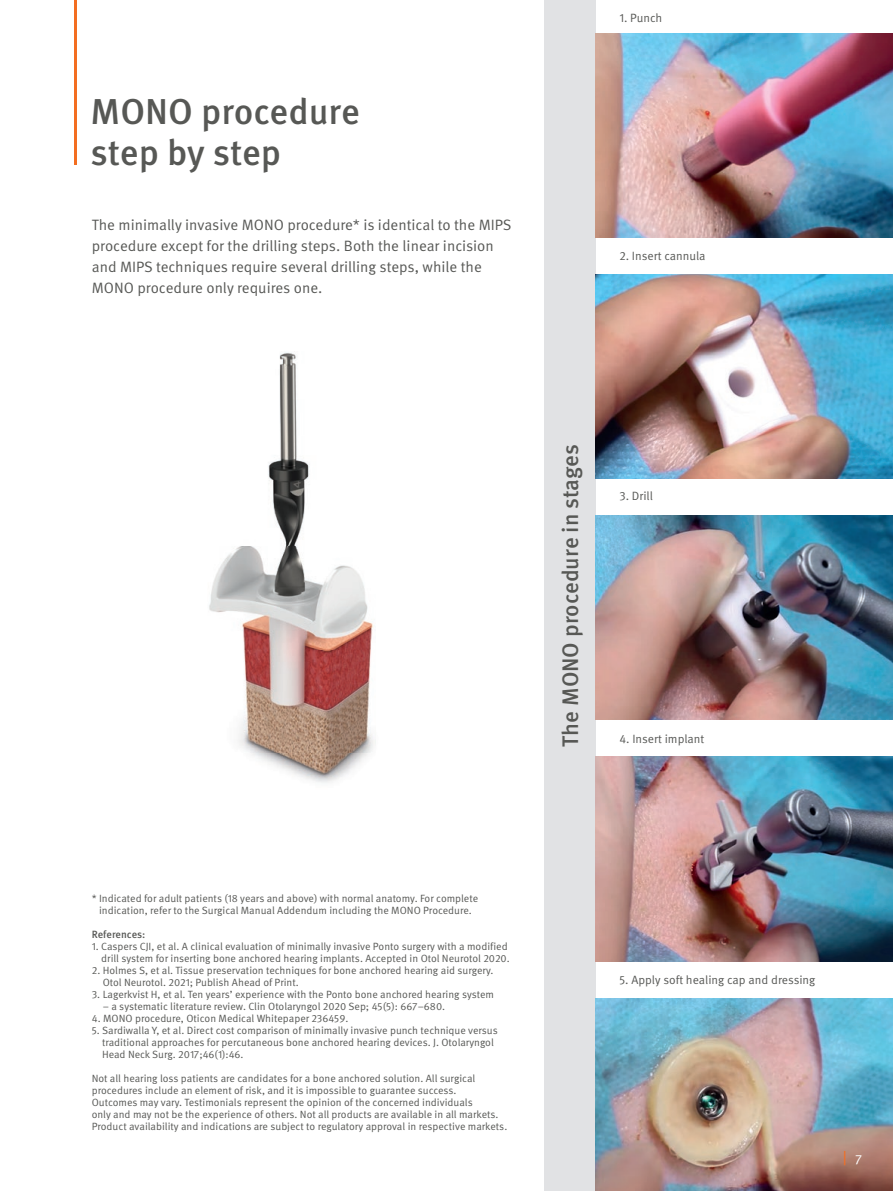
<style>
.page{position:relative;width:893px;height:1191px;background:#fff}
.page>*{position:absolute;margin:0;border:0;box-sizing:border-box;transform-origin:0 0}
.t1{font:500 36px/40.5px "Meta Pro OM";color:#575855}
.t2{font:500 22.5px "Meta Pro OM";color:#575855}
.t3{font:15px/21px "Meta Pro OM";color:#575855}
.t4{font:13.5px "Meta Pro OM";color:#fff}
.t5{font:12px "Meta Pro OM";color:#575855}
.t6{font:10.5px/12px "Meta Pro OM";color:#575855}
.t7{font:500 10.5px "Meta Pro OM";letter-spacing:-.005em;color:#575855}
</style>
<div class="page">
<img style="left:209px;top:352px;width:167px;height:431px">
<div style="left:544px;top:0;width:51px;height:1191px;background:#e1e2e4"></div>
<img style="left:595px;top:33px;width:298px;height:204px">
<img style="left:595px;top:757px;width:298px;height:204px">
<img style="left:595px;top:274px;width:298px;height:204px">
<img style="left:595px;top:515px;width:298px;height:204px">
<img style="left:595px;top:998px;width:298px;height:193px">
<hr style="left:74px;top:0;width:3px;height:17px;background:#f36e21">
<hr style="left:74px;top:17px;width:3px;height:60px;background:#f36e21">
<hr style="left:74px;top:77px;width:3px;height:88px;background:#f36e21">
<svg style="left:844px;top:1150px;width:1px;height:15px"></svg>
<h1 class="t1" style="left:91px;top:92px;width:271px">MONO procedure step by step</h1>
<h3 class="t3" style="left:92px;top:215px;width:421px">The minimally invasive MONO procedure* is identical to the MIPS procedure except for the drilling steps. Both the linear incision and MIPS techniques require several drilling steps, while the MONO procedure only requires one.</h3>
<p class="t5" style="left:619px;top:11px;width:44px">1. Punch</p>
<p class="t5" style="left:619px;top:248px;width:88px">2. Insert cannula</p>
<h2 class="t2" style="left:556px;top:746px;width:304px;rotate:-90deg">The MONO procedure in stages</h2>
<p class="t5" style="left:619px;top:488px;width:35px">3. Drill</p>
<p class="t5" style="left:619px;top:731px;width:87px">4. Insert implant</p>
<p class="t6" style="left:92px;top:892px;width:388px;text-align:center">* Indicated for adult patients (18 years and above) with normal anatomy. For complete indication, refer to the Surgical Manual Addendum including the MONO Procedure.</p>
<p class="t7" style="left:92px;top:928px;width:55px">References:</p>
<p class="t6" style="left:92px;top:940px;width:419px;text-align:right">1. Caspers CJI, et al. A clinical evaluation of minimally invasive Ponto surgery with a modified drill system for inserting bone anchored hearing implants. Accepted in Otol Neurotol 2020.</p>
<p class="t6" style="left:103px;top:964px;width:392px;text-indent:-11px">2. Holmes S, et al. Tissue preservation techniques for bone anchored hearing aid surgery.<br>Otol Neurotol. 2021; Publish Ahead of Print.</p>
<p class="t6" style="left:92px;top:988px;width:404px">3. Lagerkvist H, et al. Ten years’ experience with the Ponto bone anchored hearing system</p>
<p class="t6" style="left:103px;top:1000px;width:344px">– a systematic literature review. Clin Otolaryngol 2020 Sep; 45(5): 667–680.</p>
<p class="t6" style="left:92px;top:1012px;width:258px">4. MONO procedure, Oticon Medical Whitepaper 236459.</p>
<p class="t6" style="left:102px;top:1024px;width:397px;text-indent:-10px">5. Sardiwalla Y, et al. Direct cost comparison of minimally invasive punch technique versus traditional approaches for percutaneous bone anchored hearing devices. J. Otolaryngol<br>Head Neck Surg. 2017;46(1):46.</p>
<p class="t6" style="left:92px;top:1072px;width:417px">Not all hearing loss patients are candidates for a bone anchored solution. All surgical procedures include an element of risk, and it is impossible to guarantee success.<br>Outcomes may vary. Testimonials represent the opinion of the concerned individuals<br>only and may not be the experience of others. Not all products are available in all markets.<br>Product availability and indications are subject to regulatory approval in respective markets.</p>
<p class="t5" style="left:619px;top:973px;width:197px">5. Apply soft healing cap and dressing</p>
<p class="t4" style="left:855px;top:1151px;width:8px">7</p>
</div>
